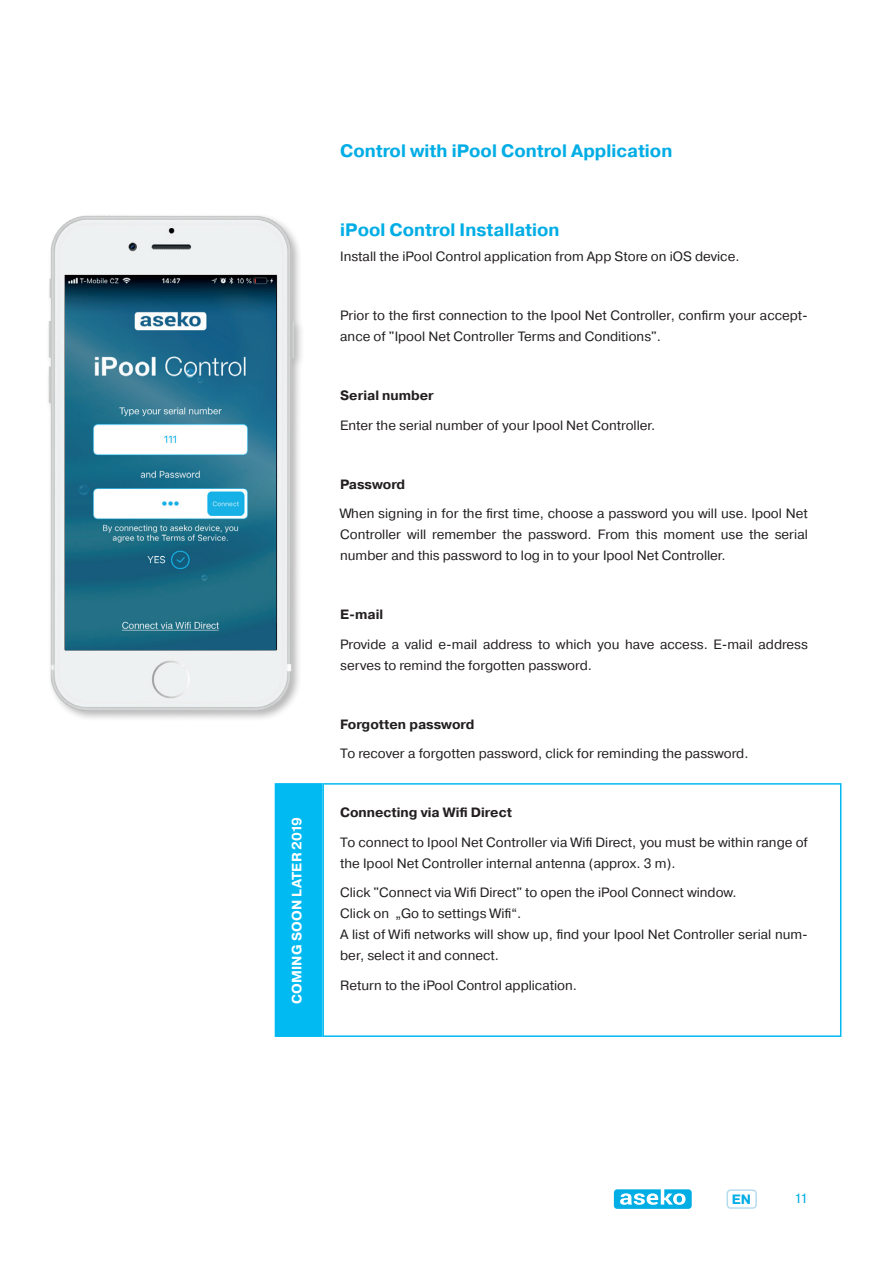
<style>
.page{position:relative;width:893px;height:1263px;background:#fff}
.page>*{position:absolute;margin:0;border:0;box-sizing:border-box;transform-origin:0 0}
.t1{font:700 18px "Pragmatica";color:#00ade5}
.t2{font:13.5px/21px "Pragmatica";color:#231f20}
.t3{font:700 13.5px "Pragmatica";color:#231f20}
.t4{font:700 13.5px "Pragmatica";letter-spacing:.01em;color:#fff}
.t5{font:700 13.5px "Pragmatica";color:#00ade5}
.t6{font:13.5px "Pragmatica";color:#00ade5}
</style>
<div class="page">
<div style="left:726px;top:1189px;width:31px;height:20px;border:2px solid #b6dcef;border-radius:4px"></div>
<svg style="left:614px;top:1189px;width:78px;height:20px"></svg>
<img style="left:48px;top:215px;width:254px;height:504px">
<img style="left:65px;top:275px;width:211px;height:375px">
<div style="left:322px;top:783px;width:519px;height:254px;border:2px solid #00baf1"></div>
<div style="left:275px;top:783px;width:47px;height:254px;background:#00baf1"></div>
<p class="t4" style="left:288px;top:1004px;width:189px;rotate:-90deg">COMING SOON LATER 2019</p>
<h1 class="t1" style="left:340px;top:139px;width:334px">Control with iPool Control Application</h1>
<h1 class="t1" style="left:340px;top:218px;width:221px">iPool Control Installation</h1>
<p class="t2" style="left:340px;top:246px;width:401px">Install the iPool Control application from App Store on iOS device.</p>
<p class="t2" style="left:340px;top:305px;width:469px">Prior to the first connection to the Ipool Net Controller, confirm your accept&shy;ance of "Ipool Net Controller Terms and Conditions".</p>
<p class="t3" style="left:340px;top:387px;width:95px">Serial number</p>
<p class="t2" style="left:340px;top:415px;width:317px">Enter the serial number of your Ipool Net Controller.</p>
<p class="t3" style="left:340px;top:475px;width:67px">Password</p>
<p class="t2" style="left:340px;top:503px;width:469px;text-align:justify">When signing in for the first time, choose a password you will use. Ipool Net Controller will remember the password. From this moment use the serial number and this password to log in to your Ipool Net Controller.</p>
<p class="t3" style="left:340px;top:606px;width:45px">E-mail</p>
<p class="t2" style="left:340px;top:634px;width:469px">Provide a valid e-mail address to which you have access. E-mail address serves to remind the forgotten password.</p>
<p class="t3" style="left:340px;top:715px;width:136px">Forgotten password</p>
<p class="t2" style="left:340px;top:743px;width:410px">To recover a forgotten password, click for reminding the password.</p>
<p class="t3" style="left:340px;top:804px;width:173px">Connecting via Wifi Direct</p>
<p class="t2" style="left:340px;top:832px;width:469px">To connect to Ipool Net Controller via Wifi Direct, you must be within range of the Ipool Net Controller internal antenna (approx. 3 m).</p>
<p class="t2" style="left:340px;top:882px;width:469px">Click "Connect via Wifi Direct" to open the iPool Connect window.<br>Click on „Go to settings Wifi“.<br>A list of Wifi networks will show up, find your Ipool Net Controller serial num&shy;ber, select it and connect.</p>
<p class="t2" style="left:340px;top:975px;width:238px">Return to the iPool Control application.</p>
<p class="t5" style="left:732px;top:1190px;width:21px">EN</p>
<p class="t6" style="left:794px;top:1190px;width:15px">11</p>
</div>
